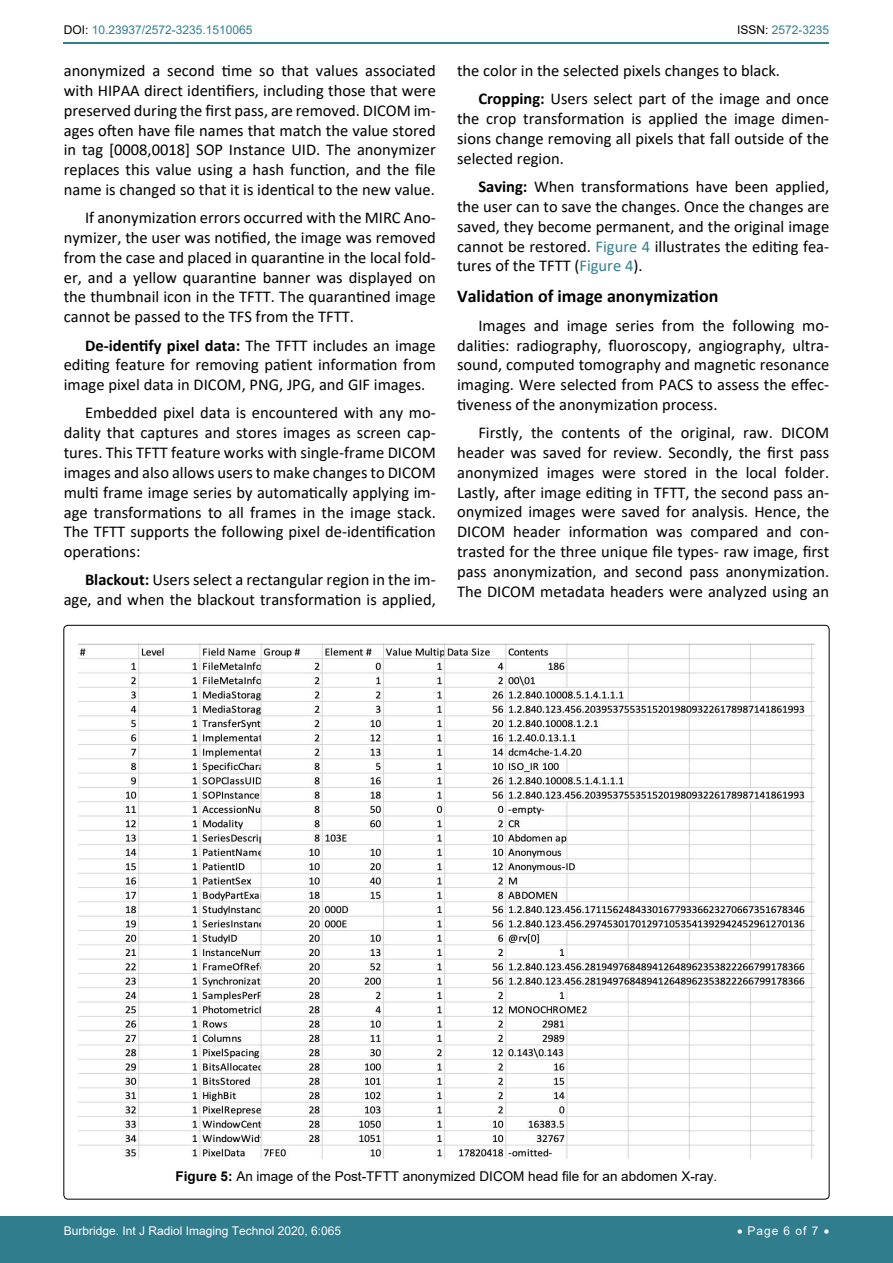
<style>
.page{position:relative;width:893px;height:1263px;background:#fff}
.page>*{position:absolute;margin:0;border:0;box-sizing:border-box;transform-origin:0 0}
.t1{font:700 18px "Calibri";color:#000}
.t2{font:16.5px/19.8px "Calibri";color:#000;text-align:justify}
.t3{font:13.5px "Arial";color:#000}
.t4{font:12px "Arial";color:#fff}
.t5{font:12px "Arial";color:#30808d}
.s1{color:#000}
.s2{font-weight:700}
.s3{color:#30808d}
</style>
<div class="page">
<hr style="left:64px;top:42px;width:765px;height:1px;background:#30808d">
<div style="left:0;top:1217px;width:893px;height:46px;background:#307d8d"></div>
<img style="left:78px;top:643px;width:736px;height:516px">
<p class="t5" style="left:64px;top:22px;width:190px"><span class="s1">DOI:</span> 10.23937/2572-3235.1510065</p>
<p class="t5" style="left:737px;top:22px;width:94px"><span class="s1">ISSN:</span> 2572-3235</p>
<p class="t2" style="left:64px;top:60px;width:374px">anonymized a second time so that values associated with HIPAA direct identifiers, including those that were preserved during the first pass, are removed. DICOM im&shy;ages often have file names that match the value stored in tag [0008,0018] SOP Instance UID. The anonymizer replaces this value using a hash function, and the file name is changed so that it is identical to the new value.</p>
<p class="t2" style="left:64px;top:207px;width:374px;text-indent:21px">If anonymization errors occurred with the MIRC Ano&shy;nymizer, the user was notified, the image was removed from the case and placed in quarantine in the local fold&shy;er, and a yellow quarantine banner was displayed on the thumbnail icon in the TFTT. The quarantined image cannot be passed to the TFS from the TFTT.</p>
<p class="t2" style="left:64px;top:335px;width:374px;text-indent:21px"><span class="s2">De-identify pixel data:</span> The TFTT includes an image editing feature for removing patient information from image pixel data in DICOM, PNG, JPG, and GIF images.</p>
<p class="t2" style="left:64px;top:403px;width:374px;text-indent:21px">Embedded pixel data is encountered with any mo&shy;dality that captures and stores images as screen cap&shy;tures. This TFTT feature works with single-frame DICOM images and also allows users to make changes to DICOM multi frame image series by automatically applying im&shy;age transformations to all frames in the image stack.<br>The TFTT supports the following pixel de-identification operations:</p>
<p class="t2" style="left:64px;top:570px;width:374px;text-align:right"><span class="s2">Blackout:</span> Users select a rectangular region in the im&shy;age, and when the blackout transformation is applied,</p>
<p class="t2" style="left:478px;top:56px;width:352px;line-height:28.3px;text-indent:-21px">the color in the selected pixels changes to black.<br><span class="s2">Cropping:</span> Users select part of the image and once</p>
<p class="t2" style="left:457px;top:108px;width:374px">the crop transformation is applied the image dimen&shy;sions change removing all pixels that fall outside of the selected region.</p>
<p class="t2" style="left:457px;top:176px;width:374px;text-indent:21px"><span class="s2">Saving:</span> When transformations have been applied, the user can to save the changes. Once the changes are saved, they become permanent, and the original image cannot be restored. <span class="s3">Figure 4</span> illustrates the editing fea&shy;tures of the TFTT (<span class="s3">Figure 4</span>).</p>
<p class="t1" style="left:457px;top:284px;width:263px">Validation of image anonymization</p>
<p class="t2" style="left:457px;top:315px;width:374px;text-indent:21px">Images and image series from the following mo&shy;dalities: radiography, fluoroscopy, angiography, ultra&shy;sound, computed tomography and magnetic resonance imaging. Were selected from PACS to assess the effec&shy;tiveness of the anonymization process.</p>
<p class="t2" style="left:457px;top:422px;width:374px;text-indent:21px">Firstly, the contents of the original, raw. DICOM header was saved for review. Secondly, the first pass anonymized images were stored in the local folder.<br>Lastly, after image editing in TFTT, the second pass an&shy;onymized images were saved for analysis. Hence, the DICOM header information was compared and con&shy;trasted for the three unique file types- raw image, first pass anonymization, and second pass anonymization.<br>The DICOM metadata headers were analyzed using an</p>
<p class="t3" style="left:176px;top:1167px;width:543px"><span class="s2">Figure 5:</span> An image of the Post-TFTT anonymized DICOM head file for an abdomen X-ray.</p>
<p class="t4" style="left:64px;top:1223px;width:279px">Burbridge. Int J Radiol Imaging Technol 2020, 6:065</p>
<p class="t4" style="left:737px;top:1223px;width:94px">• Page 6 of 7 •</p>
</div>
